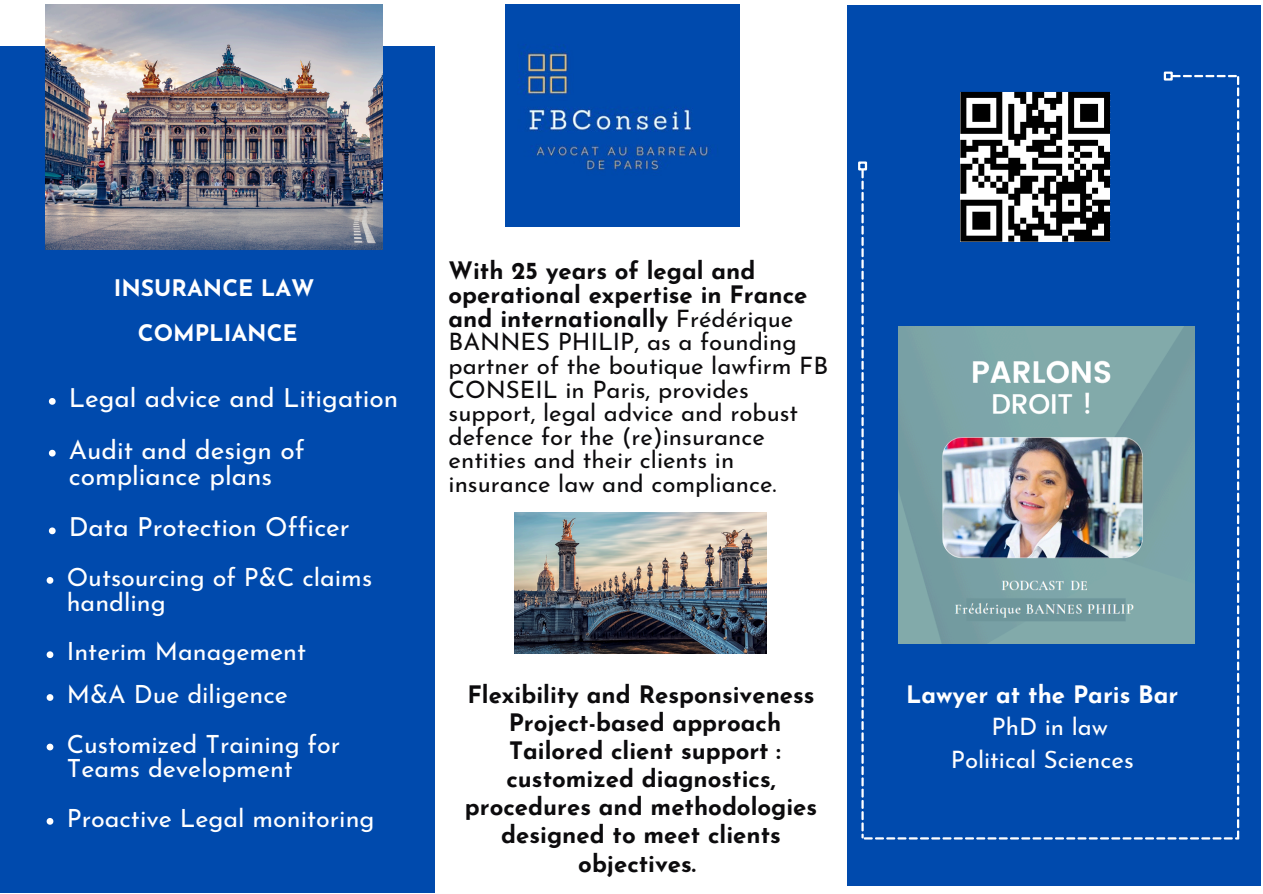
<style>
.page{position:relative;width:1263px;height:894px;background:#fff}
.page>*{position:absolute;margin:0;border:0;box-sizing:border-box;transform-origin:0 0}
.t1{font:26.25px/25.8px "Josefin Sans";color:#fff}
.t2{font:25.05px/24.8px "Josefin Sans";color:#fff}
.t3{font:24px/23.7px "Josefin Sans";color:#0c0b0d}
.t4{font:700 24px/28.2px "Josefin Sans";color:#0c0b0d;text-align:center}
.t5{font:24px "Josefin Sans";color:#fff}
.t6{font:700 24px "Josefin Sans";color:#fff}
.t7{font:700 22.8px "Josefin Sans";color:#fff}
.s1{font-weight:700}
</style>
<div class="page">
<div style="left:847px;top:5px;width:414px;height:880px;background:#004aad"></div>
<div style="left:858px;top:161px;width:9px;height:9px;border:2px solid #fff"></div>
<div style="left:1164px;top:72px;width:9px;height:9px;border:2px solid #fff"></div>
<img style="left:515px;top:512px;width:252px;height:141px">
<div style="left:0;top:46px;width:435px;height:846px;background:#004aad"></div>
<img style="left:46px;top:5px;width:336px;height:244px">
<img style="left:505px;top:5px;width:234px;height:222px">
<svg style="left:49px;top:398px;width:7px;height:6px"></svg>
<svg style="left:49px;top:449px;width:7px;height:7px"></svg>
<svg style="left:49px;top:527px;width:7px;height:7px"></svg>
<svg style="left:47px;top:577px;width:6px;height:6px"></svg>
<svg style="left:47px;top:651px;width:6px;height:7px"></svg>
<svg style="left:47px;top:694px;width:6px;height:6px"></svg>
<svg style="left:47px;top:743px;width:6px;height:7px"></svg>
<svg style="left:47px;top:818px;width:6px;height:6px"></svg>
<svg style="left:861px;top:75px;width:378px;height:764px"></svg>
<div style="left:1074px;top:235px;width:36px;height:6px;background:#000"></div>
<p class="t7" style="left:114px;top:279px;width:202px">INSURANCE LAW</p>
<p class="t7" style="left:138px;top:324px;width:161px">COMPLIANCE</p>
<p class="t1" style="left:69px;top:387px;width:331px">Legal advice and Litigation</p>
<p class="t1" style="left:69px;top:439px;width:237px">Audit and design of compliance plans</p>
<p class="t1" style="left:69px;top:517px;width:283px">Data Protection Officer</p>
<p class="t2" style="left:67px;top:567px;width:307px">Outsourcing of P&amp;C claims handling</p>
<h2 class="t2" style="left:67px;top:641px;width:241px">Interim Management</h2>
<p class="t2" style="left:67px;top:684px;width:223px">M&amp;A Due diligence</p>
<h1 class="t2" style="left:67px;top:733px;width:275px">Customized Training for<br>Teams development</h1>
<p class="t2" style="left:67px;top:808px;width:309px">Proactive Legal monitoring</p>
<p class="t3" style="left:449px;top:261px;width:381px"><span class="s1">With 25 years of legal and operational expertise in France and internationally</span> Frédérique<br>BANNES PHILIP, as a founding partner of the boutique lawfirm FB<br>CONSEIL in Paris, provides support, legal advice and robust defence for the (re)insurance entities and their clients in insurance law and compliance.</p>
<p class="t4" style="left:465px;top:682px;width:354px">Flexibility and Responsiveness<br>Project-based approach<br>Tailored client support : customized diagnostics, procedures and methodologies designed to meet clients objectives.</p>
<p class="t6" style="left:906px;top:684px;width:274px">Lawyer at the Paris Bar</p>
<p class="t5" style="left:991px;top:717px;width:118px">PhD in law</p>
<p class="t5" style="left:951px;top:749px;width:185px">Political Sciences</p>
</div>
